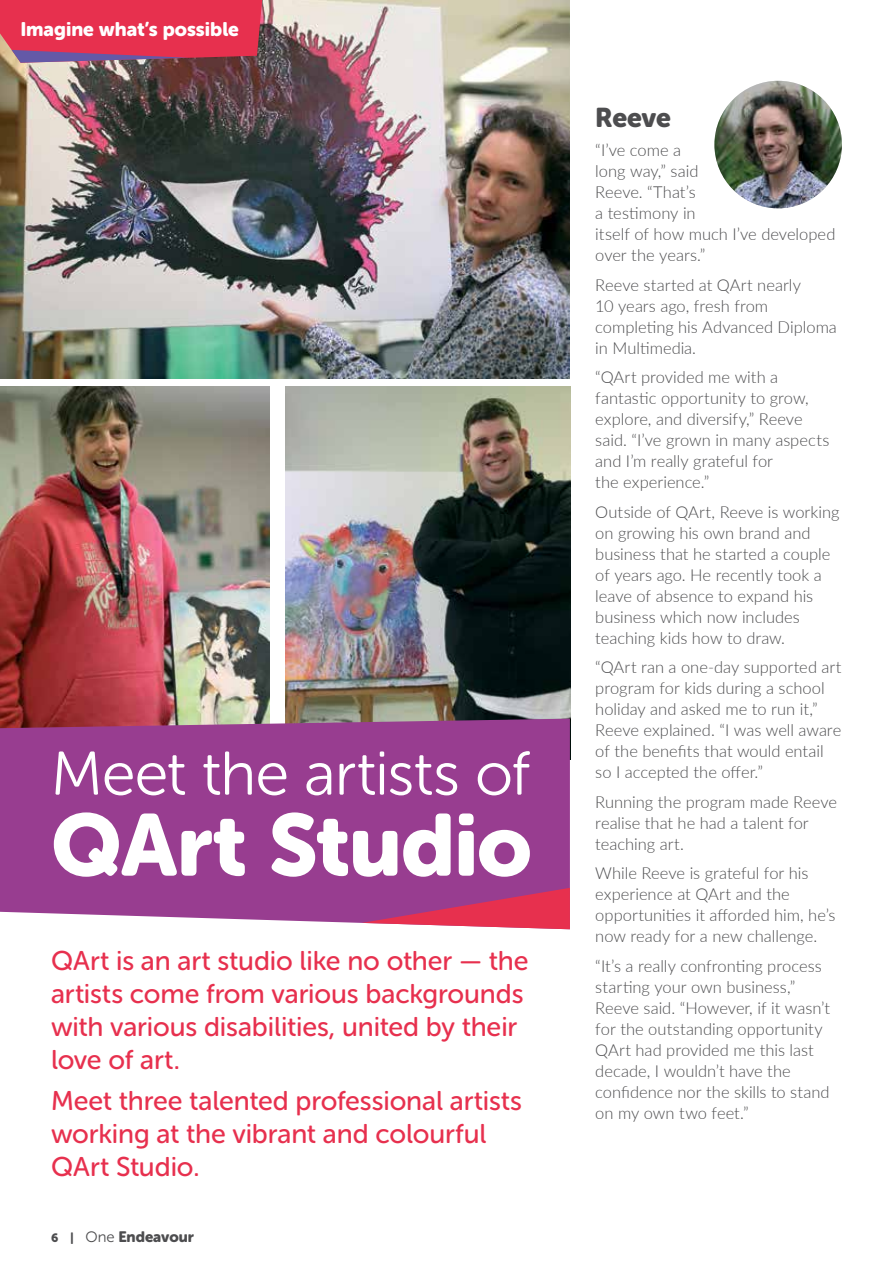
<style>
.page{position:relative;width:893px;height:1263px;background:#fff}
.page>*{position:absolute;margin:0;border:0;box-sizing:border-box;transform-origin:0 0}
.t1{font:87px "Museo Sans Rounded 900";letter-spacing:-.01em;color:#fff}
.t2{font:61.5px "Museo Sans Rounded 300";letter-spacing:-.01em;color:#fff}
.t3{font:27px/33px "Museo Sans Rounded 500";letter-spacing:-.005em;color:#e7304e}
.t4{font:27px "Museo Sans Rounded 900";letter-spacing:-.01em;color:#4d4d4f}
.t5{font:19.5px "Museo Sans Rounded 900";color:#fff}
.t6{font:300 16.5px/21px "Lato";color:#4d4d4f}
.t7{font:15px "Museo Sans Rounded 900";color:#4d4d4f}
.s1{font-size:12px}
.s2{font-family:"Museo Sans Rounded 300"}
</style>
<div class="page">
<img style="left:0;top:387px;width:269px;height:332px">
<img style="left:285px;top:387px;width:285px;height:332px">
<img style="left:0;top:0;width:569px;height:378px">
<div style="left:0;top:719px;width:570px;height:204px;background:#983d90"></div>
<svg style="left:362px;top:888px;width:208px;height:41px;background:#c64376"></svg>
<svg style="left:0;top:0;width:262px;height:63px;background:#d63755"></svg>
<img style="left:714px;top:81px;width:128px;height:127px;border-radius:64px">
<p class="t5" style="left:20px;top:18px;width:220px">Imagine what’s possible</p>
<p class="t5" style="left:34px;top:18px;width:137px">Expert opinion</p>
<h2 class="t2" style="left:51px;top:740px;width:481px">Meet the artists of</h2>
<h1 class="t1" style="left:51px;top:796px;width:482px">QArt Studio</h1>
<h3 class="t3" style="left:51px;top:944px;width:479px">QArt is an art studio like no other — the artists come from various backgrounds with various disabilities, united by their love of art.</h3>
<h3 class="t3" style="left:51px;top:1085px;width:472px">Meet three talented professional artists working at the vibrant and colourful<br>QArt Studio.</h3>
<p class="t7" style="left:51px;top:1228px;width:144px"><span class="s1">6 |</span> <span class="s2">One</span> Endeavour</p>
<h3 class="t4" style="left:595px;top:102px;width:77px">Reeve</h3>
<p class="t6" style="left:595px;top:139px;width:242px">“I’ve come a<br>long way,” said<br>Reeve. “That’s<br>a testimony in<br>itself of how much I’ve developed over the years.”</p>
<p class="t6" style="left:595px;top:274px;width:243px">Reeve started at QArt nearly<br>10 years ago, fresh from completing his Advanced Diploma in Multimedia.</p>
<p class="t6" style="left:595px;top:366px;width:236px">“QArt provided me with a fantastic opportunity to grow, explore, and diversify,” Reeve said. “I’ve grown in many aspects and I’m really grateful for<br>the experience.”</p>
<p class="t6" style="left:595px;top:501px;width:246px">Outside of QArt, Reeve is working on growing his own brand and business that he started a couple of years ago. He recently took a leave of absence to expand his business which now includes teaching kids how to draw.</p>
<p class="t6" style="left:595px;top:656px;width:248px">“QArt ran a one-day supported art program for kids during a school holiday and asked me to run it,”<br>Reeve explained. “I was well aware of the benefits that would entail so I accepted the offer.”</p>
<p class="t6" style="left:595px;top:791px;width:243px">Running the program made Reeve realise that he had a talent for teaching art.</p>
<p class="t6" style="left:595px;top:862px;width:242px">While Reeve is grateful for his experience at QArt and the opportunities it afforded him, he’s now ready for a new challenge.</p>
<p class="t6" style="left:595px;top:955px;width:236px">“It’s a really confronting process starting your own business,”<br>Reeve said. “However, if it wasn’t for the outstanding opportunity<br>QArt had provided me this last decade, I wouldn’t have the confidence nor the skills to stand on my own two feet.”</p>
</div>
